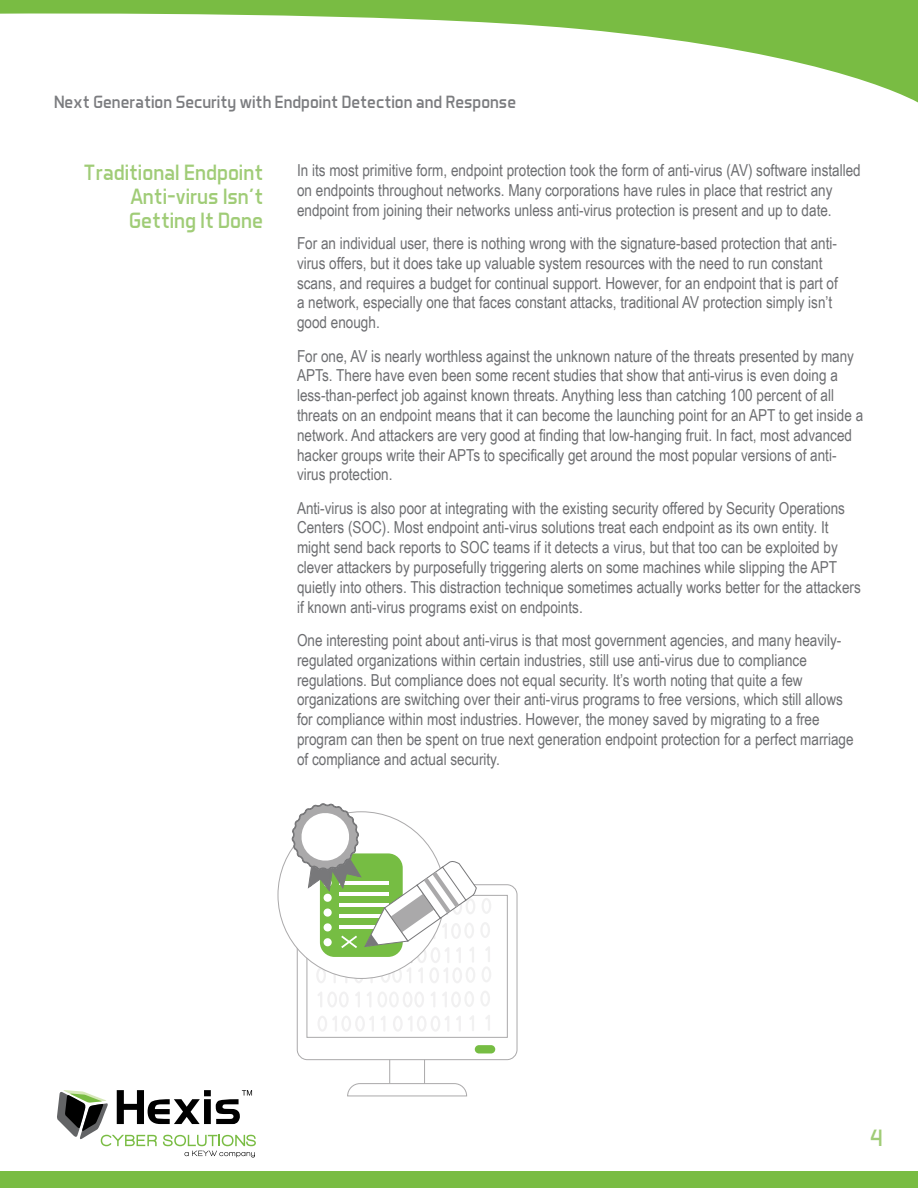
<style>
.page{position:relative;width:918px;height:1188px;background:#fff}
.page>*{position:absolute;margin:0;border:0;box-sizing:border-box;transform-origin:0 0}
.t1{font:24px "Aero Matics";color:#a0cc77}
.t2{font:22.5px/24px "Aero Matics";color:#a0cc77;text-align:justify}
.t3{font:18px "Aero Matics";color:#7b7c7f}
.t4{font:16.5px/19.8px "Arial Narrow";color:#6d6e71}
</style>
<div class="page">
<svg style="left:57px;top:1090px;width:199px;height:67px"></svg>
<div style="left:0;top:1172px;width:918px;height:16px;background:#79bc43"></div>
<svg style="left:0;top:0;width:918px;height:103px"></svg>
<div style="left:389px;top:1054px;width:36px;height:33px;border:1px solid #aaa9aa"></div>
<svg style="left:347px;top:1083px;width:120px;height:14px"></svg>
<div style="left:297px;top:885px;width:220px;height:175px;background:#fff;border-radius:10px"></div>
<div style="left:297px;top:884px;width:220px;height:176px;border:1px solid #aaa9aa;border-radius:10px"></div>
<div style="left:306px;top:895px;width:202px;height:143px;border:1px solid #aaa9aa"></div>
<div style="left:475px;top:1045px;width:20px;height:8px;background:#76bd43;border-radius:4px"></div>
<svg style="left:470px;top:1016px;width:4px;height:15px"></svg>
<svg style="left:481px;top:991px;width:9px;height:15px"></svg>
<svg style="left:486px;top:1015px;width:4px;height:15px"></svg>
<svg style="left:442px;top:991px;width:32px;height:16px"></svg>
<svg style="left:431px;top:992px;width:4px;height:15px"></svg>
<svg style="left:456px;top:1016px;width:5px;height:15px"></svg>
<svg style="left:393px;top:1016px;width:56px;height:15px"></svg>
<svg style="left:367px;top:992px;width:57px;height:15px"></svg>
<svg style="left:355px;top:992px;width:5px;height:15px"></svg>
<svg style="left:318px;top:992px;width:30px;height:15px"></svg>
<svg style="left:381px;top:1016px;width:4px;height:15px"></svg>
<svg style="left:318px;top:1016px;width:56px;height:15px"></svg>
<svg style="left:291px;top:803px;width:200px;height:180px"></svg>
<p class="t3" style="left:54px;top:92px;width:464px">Next Generation Security with Endpoint Detection and Response</p>
<h2 class="t2" style="left:129px;top:160px;width:135px;text-indent:-46px">Traditional Endpoint Anti-virus Isn’t Getting It Done</h2>
<p class="t4" style="left:297px;top:160px;width:565px">In its most primitive form, endpoint protection took the form of anti-virus (AV) software installed on endpoints throughout networks. Many corporations have rules in place that restrict any endpoint from joining their networks unless anti-virus protection is present and up to date.</p>
<p class="t4" style="left:297px;top:233px;width:542px">For an individual user, there is nothing wrong with the signature-based protection that anti&shy;virus offers, but it does take up valuable system resources with the need to run constant scans, and requires a budget for continual support. However, for an endpoint that is part of a network, especially one that faces constant attacks, traditional AV protection simply isn’t good enough.</p>
<p class="t4" style="left:297px;top:345px;width:568px">For one, AV is nearly worthless against the unknown nature of the threats presented by many APTs. There have even been some recent studies that show that anti-virus is even doing a less-than-perfect job against known threats. Anything less than catching 100 percent of all threats on an endpoint means that it can become the launching point for an APT to get inside a network. And attackers are very good at finding that low-hanging fruit. In fact, most advanced hacker groups write their APTs to specifically get around the most popular versions of anti&shy;virus protection.</p>
<p class="t4" style="left:297px;top:497px;width:565px">Anti-virus is also poor at integrating with the existing security offered by Security Operations Centers (SOC). Most endpoint anti-virus solutions treat each endpoint as its own entity. It might send back reports to SOC teams if it detects a virus, but that too can be exploited by clever attackers by purposefully triggering alerts on some machines while slipping the APT quietly into others. This distraction technique sometimes actually works better for the attackers if known anti-virus programs exist on endpoints.</p>
<p class="t4" style="left:297px;top:630px;width:558px">One interesting point about anti-virus is that most government agencies, and many heavily&shy;regulated organizations within certain industries, still use anti-virus due to compliance regulations. But compliance does not equal security. It’s worth noting that quite a few organizations are switching over their anti-virus programs to free versions, which still allows for compliance within most industries. However, the money saved by migrating to a free program can then be spent on true next generation endpoint protection for a perfect marriage of compliance and actual security.</p>
<h1 class="t1" style="left:870px;top:1124px;width:14px">4</h1>
</div>
